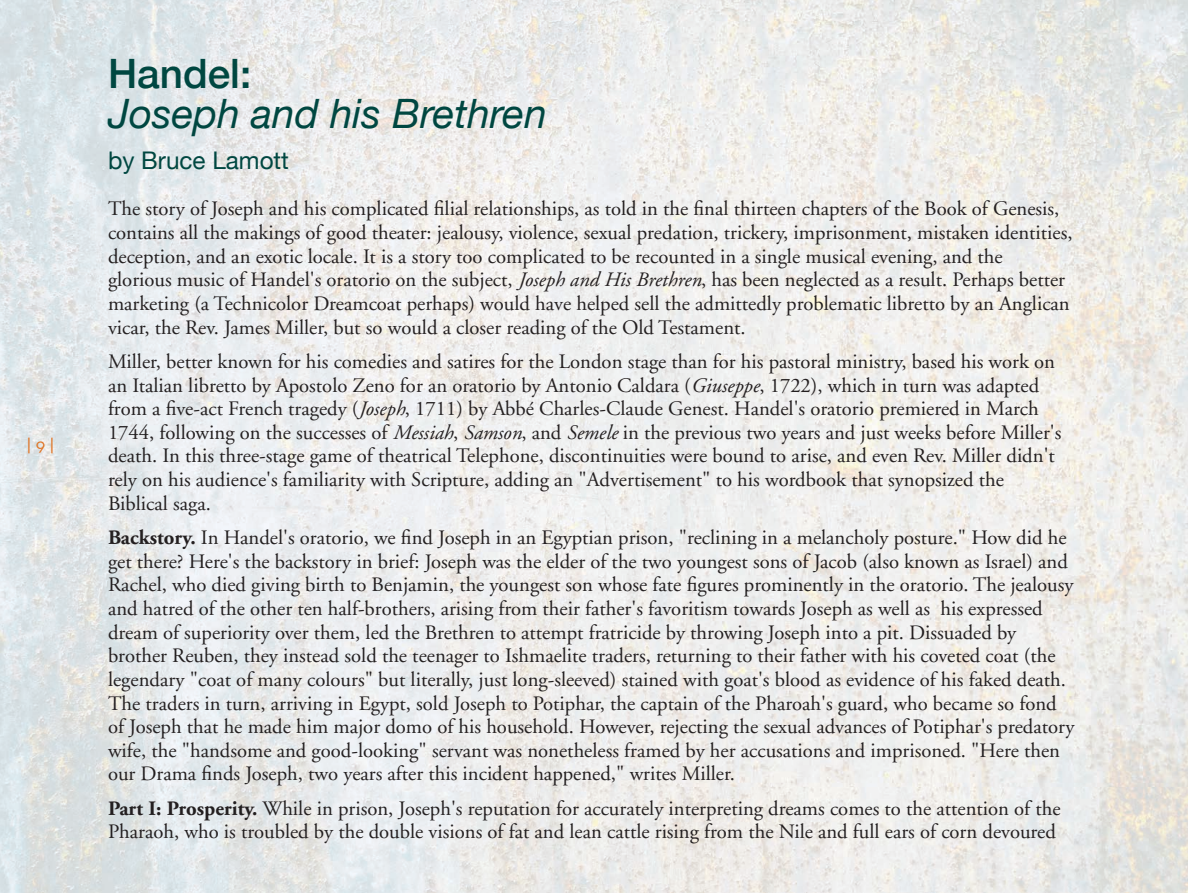
<style>
.page{position:relative;width:1188px;height:893px;background:#fff}
.page>*{position:absolute;margin:0;border:0;box-sizing:border-box;transform-origin:0 0}
.t1{font:italic 40.5px "Helvetica Neue";color:#004741}
.t2{font:500 40.5px "Helvetica Neue";color:#004741}
.t3{font:24.3px "Helvetica Neue";color:#004741}
.t4{font:20.7px/23.7px "Adobe Garamond";color:#231f20}
.t5{font:18.6px "Neutraface Text TT";color:#df7425}
.s1{font-style:italic}
.s2{font-weight:700}
</style>
<div class="page">
<img style="left:0;top:0;width:671px;height:893px">
<img style="left:671px;top:0;width:517px;height:787px">
<img style="left:671px;top:787px;width:517px;height:106px">
<p class="t5" style="left:27px;top:432px;width:29px">| 9 |</p>
<h1 class="t2" style="left:108px;top:41px;width:145px">Handel:</h1>
<h1 class="t1" style="left:108px;top:85px;width:440px">Joseph and his Brethren</h1>
<p class="t3" style="left:108px;top:143px;width:182px">by Bruce Lamott</p>
<p class="t4" style="left:108px;top:197px;width:966px">The story of Joseph and his complicated filial relationships, as told in the final thirteen chapters of the Book of Genesis, contains all the makings of good theater: jealousy, violence, sexual predation, trickery, imprisonment, mistaken identities, deception, and an exotic locale. It is a story too complicated to be recounted in a single musical evening, and the<br>glorious music of Handel's oratorio on the subject, <span class="s1">Joseph and His Brethren</span>, has been neglected as a result. Perhaps better marketing (a Technicolor Dreamcoat perhaps) would have helped sell the admittedly problematic libretto by an Anglican vicar, the Rev. James Miller, but so would a closer reading of the Old Testament.</p>
<p class="t4" style="left:108px;top:350px;width:955px">Miller, better known for his comedies and satires for the London stage than for his pastoral ministry, based his work on an Italian libretto by Apostolo Zeno for an oratorio by Antonio Caldara (<span class="s1">Giuseppe</span>, 1722), which in turn was adapted from a five-act French tragedy (<span class="s1">Joseph</span>, 1711) by Abbé Charles-Claude Genest. Handel's oratorio premiered in March 1744, following on the successes of <span class="s1">Messiah</span>, <span class="s1">Samson</span>, and <span class="s1">Semele</span> in the previous two years and just weeks before Miller's death. In this three-stage game of theatrical Telephone, discontinuities were bound to arise, and even Rev. Miller didn't rely on his audience's familiarity with Scripture, adding an "Advertisement" to his wordbook that synopsized the Biblical saga.</p>
<p class="t4" style="left:108px;top:526px;width:968px"><span class="s2">Backstory.</span> In Handel's oratorio, we find Joseph in an Egyptian prison, "reclining in a melancholy posture." How did he get there? Here's the backstory in brief: Joseph was the elder of the two youngest sons of Jacob (also known as Israel) and Rachel, who died giving birth to Benjamin, the youngest son whose fate figures prominently in the oratorio. The jealousy and hatred of the other ten half-brothers, arising from their father's favoritism towards Joseph as well as his expressed dream of superiority over them, led the Brethren to attempt fratricide by throwing Joseph into a pit. Dissuaded by brother Reuben, they instead sold the teenager to Ishmaelite traders, returning to their father with his coveted coat (the legendary "coat of many colours" but literally, just long-sleeved) stained with goat's blood as evidence of his faked death.<br>The traders in turn, arriving in Egypt, sold Joseph to Potiphar, the captain of the Pharoah's guard, who became so fond of Joseph that he made him major domo of his household. However, rejecting the sexual advances of Potiphar's predatory wife, the "handsome and good-looking" servant was nonetheless framed by her accusations and imprisoned. "Here then our Drama finds Joseph, two years after this incident happened," writes Miller.</p>
<p class="t4" style="left:108px;top:796px;width:954px"><span class="s2">Part I: Prosperity.</span> While in prison, Joseph's reputation for accurately interpreting dreams comes to the attention of the<br>Pharaoh, who is troubled by the double visions of fat and lean cattle rising from the Nile and full ears of corn devoured</p>
</div>
